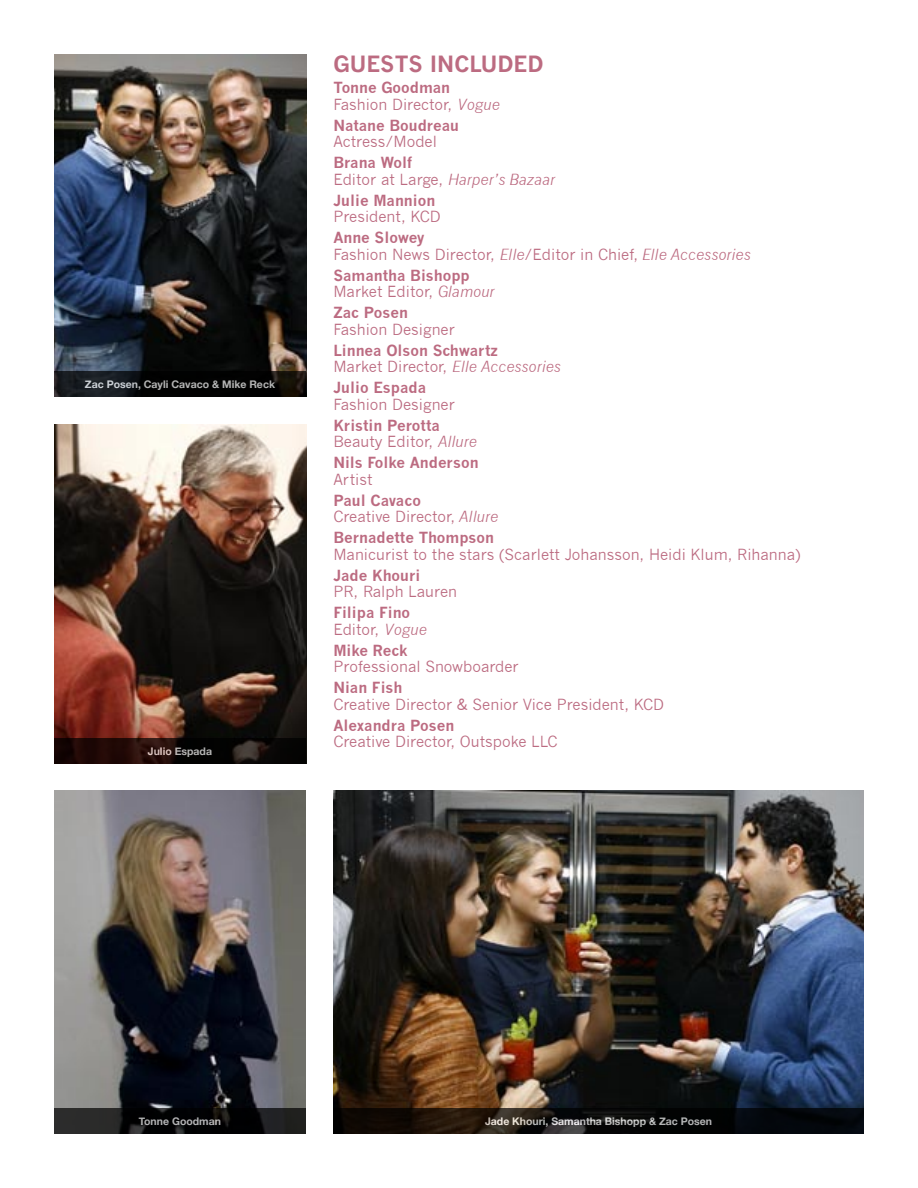
<style>
.page{position:relative;width:918px;height:1188px;background:#fff}
.page>*{position:absolute;margin:0;border:0;box-sizing:border-box;transform-origin:0 0}
.t1{font:700 21.9px "News Gothic";color:#bc6b81}
.t2{font:15px "News Gothic";color:#bc6b81}
.t3{font:700 15px "News Gothic";color:#bc6b81}
.t4{font:700 10.5px "Helvetica Neue";color:#fff}
.s1{font-style:italic}
</style>
<div class="page">
<img style="left:54px;top:790px;width:252px;height:319px">
<svg style="left:54px;top:1109px;width:252px;height:25px"></svg>
<img style="left:54px;top:54px;width:253px;height:342px">
<svg style="left:54px;top:371px;width:252px;height:25px;fill:#030303"></svg>
<img style="left:54px;top:424px;width:253px;height:339px">
<svg style="left:54px;top:738px;width:252px;height:25px"></svg>
<img style="left:333px;top:790px;width:531px;height:319px">
<svg style="left:333px;top:1109px;width:531px;height:25px;fill:#060808"></svg>
<p class="t4" style="left:85px;top:377px;width:192px">Zac Posen, Cayli Cavaco &amp; Mike Reck</p>
<p class="t4" style="left:148px;top:744px;width:66px">Julio Espada</p>
<p class="t1" style="left:333px;top:51px;width:212px">GUESTS INCLUDED</p>
<p class="t3" style="left:333px;top:79px;width:118px">Tonne Goodman</p>
<p class="t2" style="left:333px;top:96px;width:168px">Fashion Director, <span class="s1">Vogue</span></p>
<p class="t3" style="left:333px;top:116px;width:127px">Natane Boudreau</p>
<p class="t2" style="left:333px;top:133px;width:105px">Actress/Model</p>
<p class="t3" style="left:333px;top:154px;width:80px">Brana Wolf</p>
<p class="t2" style="left:333px;top:171px;width:223px">Editor at Large, <span class="s1">Harper’s Bazaar</span></p>
<p class="t3" style="left:333px;top:191px;width:103px">Julie Mannion</p>
<p class="t2" style="left:333px;top:208px;width:109px">President, KCD</p>
<p class="t3" style="left:333px;top:229px;width:93px">Anne Slowey</p>
<p class="t2" style="left:333px;top:246px;width:419px">Fashion News Director, <span class="s1">Elle</span>/Editor in Chief, <span class="s1">Elle Accessories</span></p>
<p class="t3" style="left:333px;top:266px;width:138px">Samantha Bishopp</p>
<p class="t2" style="left:333px;top:283px;width:163px">Market Editor, <span class="s1">Glamour</span></p>
<p class="t3" style="left:333px;top:304px;width:76px">Zac Posen</p>
<p class="t2" style="left:333px;top:321px;width:123px">Fashion Designer</p>
<p class="t3" style="left:333px;top:341px;width:166px">Linnea Olson Schwartz</p>
<p class="t2" style="left:333px;top:358px;width:229px">Market Director, <span class="s1">Elle Accessories</span></p>
<p class="t3" style="left:333px;top:379px;width:94px">Julio Espada</p>
<p class="t2" style="left:333px;top:396px;width:123px">Fashion Designer</p>
<p class="t3" style="left:333px;top:416px;width:108px">Kristin Perotta</p>
<p class="t2" style="left:333px;top:433px;width:145px">Beauty Editor, <span class="s1">Allure</span></p>
<p class="t3" style="left:333px;top:454px;width:147px">Nils Folke Anderson</p>
<p class="t2" style="left:333px;top:471px;width:41px">Artist</p>
<p class="t3" style="left:333px;top:491px;width:89px">Paul Cavaco</p>
<p class="t2" style="left:333px;top:508px;width:166px">Creative Director, <span class="s1">Allure</span></p>
<p class="t3" style="left:333px;top:529px;width:162px">Bernadette Thompson</p>
<p class="t2" style="left:333px;top:546px;width:469px">Manicurist to the stars (Scarlett Johansson, Heidi Klum, Rihanna)</p>
<p class="t3" style="left:333px;top:566px;width:89px">Jade Khouri</p>
<p class="t2" style="left:333px;top:583px;width:125px">PR, Ralph Lauren</p>
<p class="t3" style="left:333px;top:604px;width:78px">Filipa Fino</p>
<p class="t2" style="left:333px;top:621px;width:95px">Editor, <span class="s1">Vogue</span></p>
<p class="t3" style="left:333px;top:641px;width:76px">Mike Reck</p>
<p class="t2" style="left:333px;top:658px;width:187px">Professional Snowboarder</p>
<p class="t3" style="left:333px;top:679px;width:71px">Nian Fish</p>
<p class="t2" style="left:333px;top:696px;width:332px">Creative Director &amp; Senior Vice President, KCD</p>
<p class="t3" style="left:333px;top:716px;width:122px">Alexandra Posen</p>
<p class="t2" style="left:333px;top:733px;width:226px">Creative Director, Outspoke LLC</p>
<p class="t4" style="left:139px;top:1115px;width:84px">Tonne Goodman</p>
<p class="t4" style="left:485px;top:1115px;width:229px">Jade Khouri, Samantha Bishopp &amp; Zac Posen</p>
</div>
